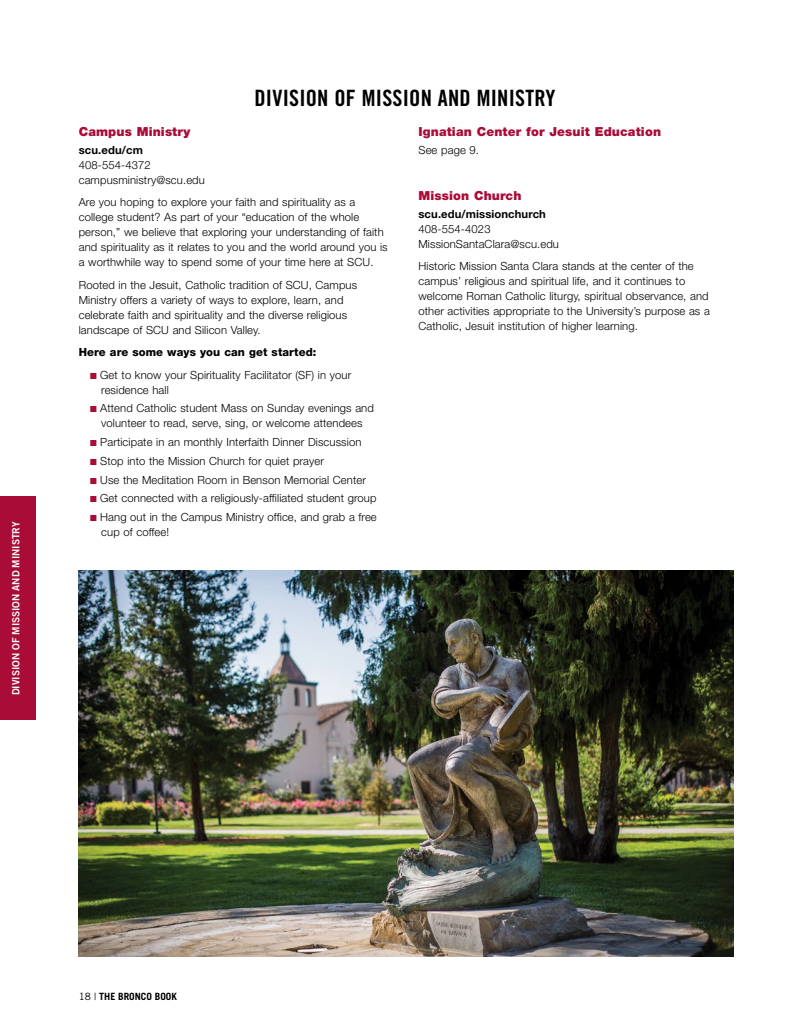
<style>
.page{position:relative;width:810px;height:1035px;background:#fff}
.page>*{position:absolute;margin:0;border:0;box-sizing:border-box;transform-origin:0 0}
._18pt_Headline{font:22.5px "Trade Gothic LT Std Bd Cn 20";letter-spacing:.01em;color:#000}
.Red_Subheads{font:900 12.5px "Helvetica Neue LT Std";letter-spacing:.01em;color:#a90c37}
._9_12_text{font:300 11.25px/15px "Helvetica Neue LT Std";letter-spacing:.01em;color:#000}
.boxes{font:300 11.25px/15px "Helvetica Neue LT Std";letter-spacing:.01em;color:#000}
._9_12_text-2{font:800 11.25px "Helvetica Neue LT Std";letter-spacing:.01em;color:#000}
.t1{font:10px "Trade Gothic LT Std Bd 2";color:#fff}
.t2{font:700 10px "Trade Gothic LT Std";color:#000}
.s1{font-weight:700}
.s2{color:#a90c37}
.s3{font-weight:400}
</style>
<div class="page">
<img style="left:79px;top:571px;width:654px;height:385px">
<div style="left:0;top:497px;width:36px;height:223px;background:#a90c37"></div>
<p class="t1" style="left:10px;top:695px;width:175px;rotate:-90deg">DIVISION OF MISSION AND MINISTRY</p>
<p class="_18pt_Headline" style="left:255px;top:85px;width:302px">DIVISION OF MISSION AND MINISTRY</p>
<p class="Red_Subheads" style="left:79px;top:124px;width:113px">Campus Ministry</p>
<p class="_9_12_text" style="left:79px;top:142px;width:128px"><span class="s1">scu.edu/cm<br></span>408-554-4372 campusministry@scu.edu</p>
<p class="_9_12_text" style="left:79px;top:194px;width:310px">Are you hoping to explore your faith and spirituality as a college student? As part of your “education of the whole person,” we believe that exploring your understanding of faith and spirituality as it relates to you and the world around you is a worthwhile way to spend some of your time here at SCU.</p>
<p class="_9_12_text" style="left:79px;top:277px;width:280px">Rooted in the Jesuit, Catholic tradition of SCU, Campus Ministry offers a variety of ways to explore, learn, and celebrate faith and spirituality and the diverse religious landscape of SCU and Silicon Valley.</p>
<p class="_9_12_text-2" style="left:79px;top:345px;width:239px">Here are some ways you can get started:</p>
<p class="boxes" style="left:101px;top:367px;width:252px;text-indent:-11px"><span class="s2">■</span> Get to know your Spirituality Facilitator (SF) in your residence hall</p>
<p class="boxes" style="left:90px;top:401px;width:285px;text-align:center"><span class="s2">■</span> Attend Catholic student Mass on Sunday evenings and volunteer to read, serve, sing, or welcome attendees</p>
<p class="boxes" style="left:90px;top:434px;width:273px"><span class="s2">■</span> Participate in an monthly Interfaith Dinner Discussion</p>
<p class="boxes" style="left:90px;top:453px;width:236px"><span class="s2">■</span> Stop into the Mission Church for quiet prayer</p>
<p class="boxes" style="left:90px;top:472px;width:277px"><span class="s2">■</span> Use the Meditation Room in Benson Memorial Center</p>
<p class="boxes" style="left:90px;top:491px;width:288px"><span class="s2">■</span> Get connected with a religiously-affiliated student group</p>
<p class="boxes" style="left:101px;top:509px;width:277px;text-indent:-11px"><span class="s2">■</span> Hang out in the Campus Ministry office, and grab a free cup of coffee!</p>
<p class="Red_Subheads" style="left:418px;top:124px;width:244px">Ignatian Center for Jesuit Education</p>
<p class="_9_12_text" style="left:418px;top:142px;width:62px">See page 9.</p>
<p class="Red_Subheads" style="left:418px;top:188px;width:104px">Mission Church</p>
<p class="_9_12_text" style="left:418px;top:206px;width:142px"><span class="s1">scu.edu/missionchurch<br></span>408-554-4023<br>MissionSantaClara@scu.edu</p>
<p class="_9_12_text" style="left:418px;top:258px;width:293px">Historic Mission Santa Clara stands at the center of the campus’ religious and spiritual life, and it continues to welcome Roman Catholic liturgy, spiritual observance, and other activities appropriate to the University’s purpose as a Catholic, Jesuit institution of higher learning.</p>
<p class="t2" style="left:79px;top:990px;width:100px"><span class="s3">18 |</span> THE BRONCO BOOK</p>
</div>
